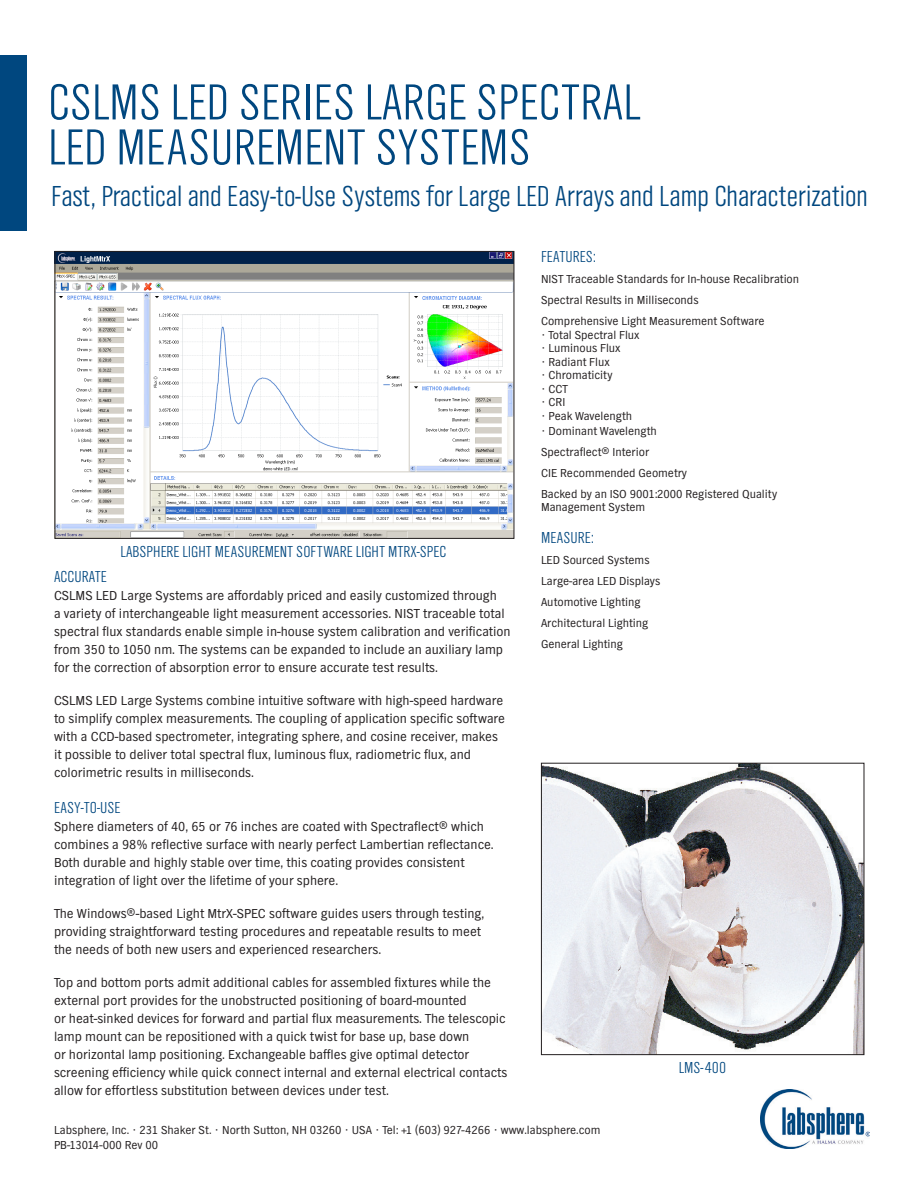
<style>
.page{position:relative;width:918px;height:1188px;background:#fff}
.page>*{position:absolute;margin:0;border:0;box-sizing:border-box;transform-origin:0 0}
.t1{font:52.5px "TV Nord EFOP Light Con";color:#00477f}
.t2{font:30px "TV Nord EFOP Light Con";color:#00477f}
.t3{font:16.5px "TV Nord EFOP Light Con";color:#00477f}
.t4{font:13.5px/18px "TV Nord EF";color:#231f20}
.t5{font:12px "TV Nord EF";color:#231f20}
</style>
<div class="page">
<div style="left:0;top:55px;width:26px;height:176px;background:#00477f"></div>
<img style="left:543px;top:765px;width:319px;height:288px">
<div style="left:541px;top:763px;width:323px;height:292px;border:1px solid #231f20"></div>
<img style="left:761px;top:1090px;width:109px;height:58px">
<img style="left:57px;top:253px;width:455px;height:284px">
<div style="left:55px;top:251px;width:459px;height:288px;border:1px solid #231f20"></div>
<p class="t1" style="left:48px;top:75px;width:594px">CSLMS LED SERIES LARGE SPECTRAL</p>
<p class="t1" style="left:48px;top:120px;width:484px">LED MEASUREMENT SYSTEMS</p>
<p class="t2" style="left:51px;top:181px;width:818px">Fast, Practical and Easy-to-Use Systems for Large LED Arrays and Lamp Characterization</p>
<p class="t3" style="left:121px;top:543px;width:327px">LABSPHERE LIGHT MEASUREMENT SOFTWARE LIGHT MTRX-SPEC</p>
<p class="t3" style="left:54px;top:568px;width:54px">ACCURATE</p>
<p class="t4" style="left:54px;top:586px;width:458px">CSLMS LED Large Systems are affordably priced and easily customized through<br>a variety of interchangeable light measurement accessories. NIST traceable total spectral flux standards enable simple in-house system calibration and verification from 350 to 1050 nm. The systems can be expanded to include an auxiliary lamp for the correction of absorption error to ensure accurate test results.</p>
<p class="t4" style="left:54px;top:691px;width:453px">CSLMS LED Large Systems combine intuitive software with high-speed hardware to simplify complex measurements. The coupling of application specific software with a CCD-based spectrometer, integrating sphere, and cosine receiver, makes it possible to deliver total spectral flux, luminous flux, radiometric flux, and colorimetric results in milliseconds.</p>
<p class="t3" style="left:54px;top:799px;width:68px">EASY-TO-USE</p>
<p class="t4" style="left:54px;top:817px;width:441px">Sphere diameters of 40, 65 or 76 inches are coated with Spectraflect® which combines a 98% reflective surface with nearly perfect Lambertian reflectance.</p>
<p class="t4" style="left:54px;top:853px;width:412px">Both durable and highly stable over time, this coating provides consistent integration of light over the lifetime of your sphere.</p>
<p class="t4" style="left:54px;top:904px;width:432px">The Windows®-based Light MtrX-SPEC software guides users through testing, providing straightforward testing procedures and repeatable results to meet the needs of both new users and experienced researchers.</p>
<p class="t4" style="left:54px;top:973px;width:438px">Top and bottom ports admit additional cables for assembled fixtures while the external port provides for the unobstructed positioning of board-mounted</p>
<p class="t4" style="left:54px;top:1009px;width:453px">or heat-sinked devices for forward and partial flux measurements. The telescopic lamp mount can be repositioned with a quick twist for base up, base down</p>
<p class="t4" style="left:54px;top:1045px;width:455px">or horizontal lamp positioning. Exchangeable baffles give optimal detector screening efficiency while quick connect internal and external electrical contacts allow for effortless substitution between devices under test.</p>
<p class="t3" style="left:541px;top:248px;width:56px">FEATURES:</p>
<p class="t5" style="left:541px;top:273px;width:260px">NIST Traceable Standards for In-house Recalibration</p>
<p class="t5" style="left:541px;top:294px;width:159px">Spectral Results in Milliseconds</p>
<p class="t5" style="left:541px;top:315px;width:225px">Comprehensive Light Measurement Software</p>
<p class="t5" style="left:541px;top:328px;width:100px">• Total Spectral Flux</p>
<p class="t5" style="left:541px;top:342px;width:81px">• Luminous Flux</p>
<p class="t5" style="left:541px;top:355px;width:70px">• Radiant Flux</p>
<p class="t5" style="left:541px;top:369px;width:73px">• Chromaticity</p>
<p class="t5" style="left:541px;top:382px;width:28px">• CCT</p>
<p class="t5" style="left:541px;top:396px;width:26px">• CRI</p>
<p class="t5" style="left:541px;top:409px;width:93px">• Peak Wavelength</p>
<p class="t5" style="left:541px;top:424px;width:117px">• Dominant Wavelength</p>
<p class="t5" style="left:541px;top:445px;width:110px">Spectraflect® Interior</p>
<p class="t5" style="left:541px;top:466px;width:148px">CIE Recommended Geometry</p>
<p class="t5" style="left:541px;top:487px;width:238px">Backed by an ISO 9001:2000 Registered Quality</p>
<p class="t5" style="left:541px;top:501px;width:106px">Management System</p>
<p class="t3" style="left:541px;top:529px;width:54px">MEASURE:</p>
<p class="t5" style="left:541px;top:553px;width:110px">LED Sourced Systems</p>
<p class="t5" style="left:541px;top:574px;width:121px">Large-area LED Displays</p>
<p class="t5" style="left:541px;top:595px;width:101px">Automotive Lighting</p>
<p class="t5" style="left:541px;top:616px;width:109px">Architectural Lighting</p>
<p class="t5" style="left:541px;top:637px;width:83px">General Lighting</p>
<p class="t3" style="left:679px;top:1059px;width:49px">LMS-400</p>
<p class="t5" style="left:54px;top:1123px;width:548px">Labsphere, Inc. • 231 Shaker St. • North Sutton, NH 03260 • USA • Tel: +1 (603) 927-4266 • www.labsphere.com</p>
<p class="t5" style="left:54px;top:1138px;width:106px">PB-13014-000 Rev 00</p>
</div>
